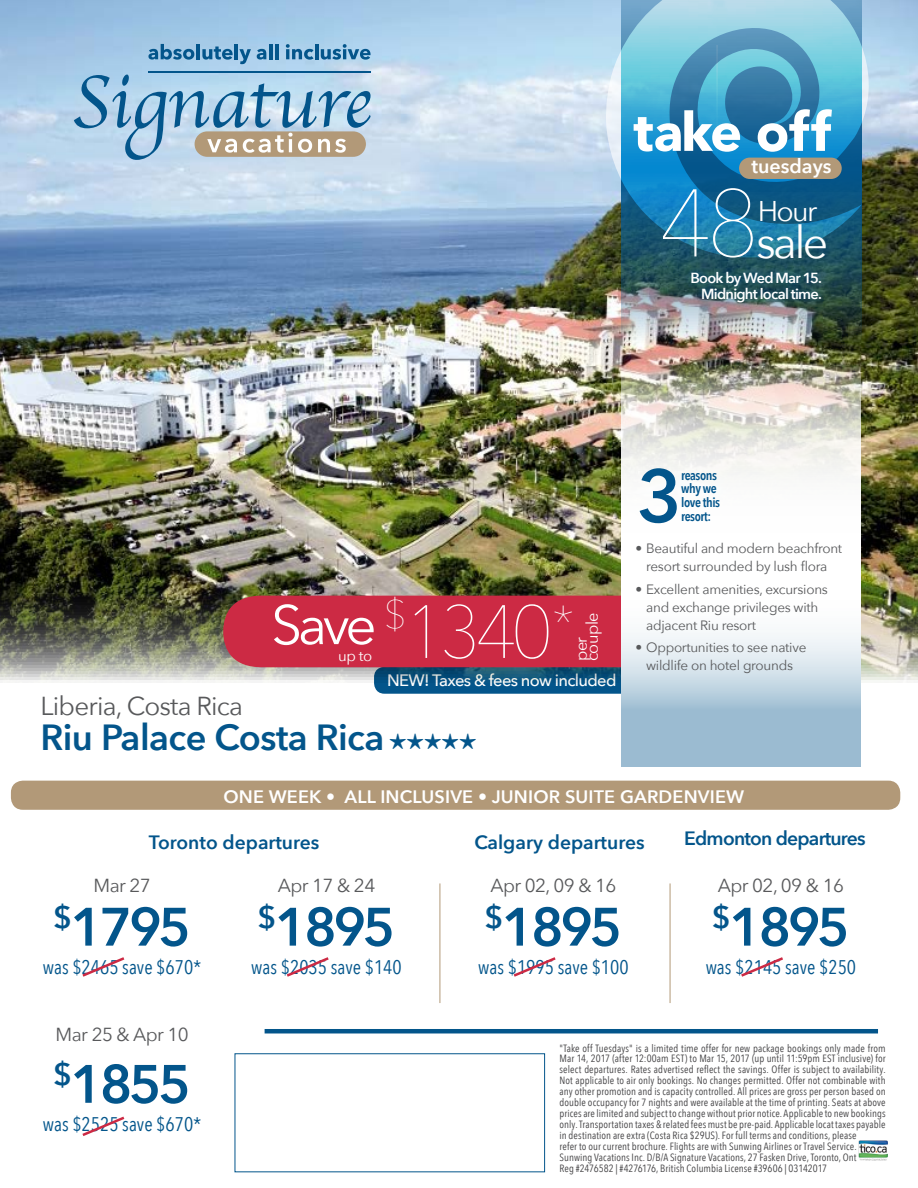
<style>
.page{position:relative;width:918px;height:1188px;background:#fff}
.page>*{position:absolute;margin:0;border:0;box-sizing:border-box;transform-origin:0 0}
.t1{font:200 94.95px "Avenir Next";color:#fff}
.t2{font:55.05px "Avenir Next";color:#fff}
.t3{font:700 53.7px "Avenir Next";letter-spacing:-.005em;color:#fff}
.t4{font:600 53.4px "Avenir Next";letter-spacing:-.06em;color:#03558b}
.t5{font:44.7px "Avenir Next";color:#fff}
.t6{font:200 39.6px "Avenir Next";color:#fff}
.t7{font:600 36.3px "Avenir Next";letter-spacing:-.015em;color:#03558b}
.t8{font:28.5px "Avenir Next";color:#fff}
.t9{font:25.95px "Avenir Next";letter-spacing:-.03em;color:#58595b}
.t10{font:19.65px "Avenir Next Condensed";color:#03558b}
.t11{font:600 19.65px "Avenir Next";color:#fff}
.t12{font:600 19.2px "Avenir Next";letter-spacing:-.005em;color:#03558b}
.t13{font:600 19.2px "Avenir Next";letter-spacing:-.04em;color:#03558b}
.t14{font:18.9px "Avenir Next";letter-spacing:-.03em;color:#58595b}
.t15{font:600 18px "Avenir Next";letter-spacing:.01em;color:#fff}
.t16{font:500 16.5px "Avenir Next";letter-spacing:-.04em;color:#fff}
.t17{font:16.35px "Avenir Next";letter-spacing:-.03em;color:#fff}
.t18{font:15px "Avenir Next";color:#fff}
.t19{font:600 14.55px/15.9px "Avenir Next";letter-spacing:-.05em;color:#fff;text-align:right}
.t20{font:13.5px/18px "Avenir Next";letter-spacing:-.02em;color:#58595b;text-align:center}
.t21{font:600 13.2px/13.6px "Avenir Next Condensed";letter-spacing:-.03em;color:#03558b}
.t22{font:10.5px/10.9px "Avenir Next Condensed";letter-spacing:.01em;color:#414042}
.s1{font-weight:200;font-size:74.55px}
.s2{font-weight:200;font-size:48.9px}
</style>
<div class="page">
<img style="left:0;top:0;width:918px;height:795px">
<svg style="left:606px;top:0;width:276px;height:268px;background:#57a0c0"></svg>
<div style="left:739px;top:158px;width:103px;height:21px;background:#b29978;border-radius:11px"></div>
<div style="left:223px;top:596px;width:399px;height:71px;background:#cc2a44"></div>
<img style="left:622px;top:192px;width:239px;height:334px">
<svg style="left:622px;top:526px;width:239px;height:241px"></svg>
<div style="left:11px;top:781px;width:889px;height:29px;background:#b29978;border-radius:12px"></div>
<svg style="left:74px;top:74px;width:297px;height:86px;background:#a1bdcf"></svg>
<svg style="left:148px;top:44px;width:46px;height:16px"></svg>
<hr style="left:196px;top:44px;width:4px;height:15px;background:#03558b">
<svg style="left:202px;top:47px;width:31px;height:13px"></svg>
<hr style="left:235px;top:44px;width:3px;height:15px;background:#03558b">
<svg style="left:239px;top:49px;width:12px;height:15px"></svg>
<svg style="left:257px;top:49px;width:9px;height:11px"></svg>
<hr style="left:269px;top:44px;width:3px;height:15px;background:#03558b">
<hr style="left:275px;top:44px;width:3px;height:15px;background:#03558b">
<svg style="left:286px;top:44px;width:28px;height:16px"></svg>
<hr style="left:315px;top:44px;width:3px;height:15px;background:#03558b">
<svg style="left:321px;top:44px;width:50px;height:16px"></svg>
<hr style="left:148px;top:71px;width:223px;height:1px;background:#03558b">
<svg style="left:640px;top:468px;width:37px;height:55px"></svg>
<hr style="left:265px;top:1029px;width:613px;height:4px;background:#03558b">
<img style="left:858px;top:1140px;width:30px;height:21px">
<svg style="left:82px;top:957px;width:43px;height:20px"></svg>
<svg style="left:513px;top:957px;width:43px;height:20px"></svg>
<svg style="left:741px;top:957px;width:42px;height:20px"></svg>
<svg style="left:82px;top:1116px;width:43px;height:20px"></svg>
<svg style="left:286px;top:957px;width:43px;height:20px"></svg>
<hr style="left:670px;top:883px;width:1px;height:120px;background:#b29978">
<hr style="left:439px;top:883px;width:1px;height:120px;background:#b29978">
<svg style="left:390px;top:734px;width:86px;height:15px"></svg>
<h3 class="t3" style="left:634px;top:99px;width:199px">take off</h3>
<h3 class="t11" style="left:751px;top:154px;width:82px">tuesdays</h3>
<h1 class="t1" style="left:659px;top:143px;width:102px">48</h1>
<h3 class="t8" style="left:758px;top:187px;width:61px">Hour</h3>
<h3 class="t5" style="left:756px;top:205px;width:74px">sale</h3>
<h3 class="t19" style="left:690px;top:270px;width:133px">Book by Wed Mar 15.<br>Midnight local time.</h3>
<h3 class="t6" style="left:384px;top:581px;width:24px">$</h3>
<h2 class="t2" style="left:271px;top:579px;width:305px">Save <span class="s1">1340</span><span class="s2">*</span></h2>
<h3 class="t17" style="left:578px;top:661px;width:50px;rotate:-90deg">couple</h3>
<h3 class="t17" style="left:567px;top:661px;width:26px;rotate:-90deg">per</h3>
<h3 class="t18" style="left:338px;top:643px;width:36px">up to</h3>
<h3 class="t16" style="left:387px;top:666px;width:231px">NEW! Taxes &amp; fees now included</h3>
<h3 class="t9" style="left:40px;top:684px;width:204px">Liberia, Costa Rica</h3>
<h3 class="t7" style="left:40px;top:706px;width:345px">Riu Palace Costa Rica</h3>
<p class="t21" style="left:681px;top:468px;width:41px">reasons why we love this resort:</p>
<p class="t20" style="left:636px;top:539px;width:208px">• Beautiful and modern beachfront resort surrounded by lush flora</p>
<p class="t20" style="left:646px;top:579px;width:183px;text-align:left;text-indent:-11px">• Excellent amenities, excursions and exchange privileges with adjacent Riu resort</p>
<p class="t20" style="left:636px;top:638px;width:172px">• Opportunities to see native wildlife on hotel grounds</p>
<h3 class="t15" style="left:223px;top:781px;width:522px">ONE WEEK • ALL INCLUSIVE • JUNIOR SUITE GARDENVIEW</h3>
<h3 class="t12" style="left:149px;top:826px;width:172px">Toronto departures</h3>
<h3 class="t12" style="left:474px;top:826px;width:172px">Calgary departures</h3>
<h3 class="t13" style="left:684px;top:822px;width:183px">Edmonton departures</h3>
<h3 class="t14" style="left:94px;top:870px;width:59px">Mar 27</h3>
<h3 class="t4" style="left:53px;top:881px;width:139px"><sup>$</sup>1795</h3>
<h3 class="t10" style="left:43px;top:950px;width:160px">was $2465 save $670*</h3>
<h3 class="t14" style="left:56px;top:1019px;width:135px">Mar 25 &amp; Apr 10</h3>
<h3 class="t4" style="left:53px;top:1038px;width:139px"><sup>$</sup>1855</h3>
<h3 class="t10" style="left:43px;top:1108px;width:160px">was $2525 save $670*</h3>
<h3 class="t14" style="left:278px;top:870px;width:99px">Apr 17 &amp; 24</h3>
<h3 class="t4" style="left:258px;top:881px;width:139px"><sup>$</sup>1895</h3>
<h3 class="t10" style="left:251px;top:950px;width:152px">was $2035 save $140</h3>
<h3 class="t14" style="left:490px;top:870px;width:128px">Apr 02, 09 &amp; 16</h3>
<h3 class="t4" style="left:485px;top:881px;width:139px"><sup>$</sup>1895</h3>
<h3 class="t10" style="left:478px;top:950px;width:152px">was $1995 save $100</h3>
<h3 class="t14" style="left:718px;top:870px;width:128px">Apr 02, 09 &amp; 16</h3>
<h3 class="t4" style="left:712px;top:881px;width:139px"><sup>$</sup>1895</h3>
<h3 class="t10" style="left:706px;top:950px;width:152px">was $2145 save $250</h3>
<p class="t22" style="left:560px;top:1042px;width:328px">"Take off Tuesdays" is a limited time offer for new package bookings only made from Mar 14, 2017 (after 12:00am EST) to Mar 15, 2017 (up until 11:59pm EST inclusive) for select departures. Rates advertised reflect the savings. Offer is subject to availability.<br>Not applicable to air only bookings. No changes permitted. Offer not combinable with any other promotion and is capacity controlled. All prices are gross per person based on double occupancy for 7 nights and were available at the time of printing. Seats at above prices are limited and subject to change without prior notice. Applicable to new bookings only. Transportation taxes &amp; related fees must be pre-paid. Applicable locat taxes payable in destination are extra (Costa Rica $29US). For full terms and conditions, please<br>refer to our current brochure. Flights are with Sunwing Airlines or Travel Service.<br>Sunwing Vacations Inc. D/B/A Signature Vacations, 27 Fasken Drive, Toronto, Ont<br>Reg #2476582 | #4276176, British Columbia License #39606 | 03142017</p>
</div>
